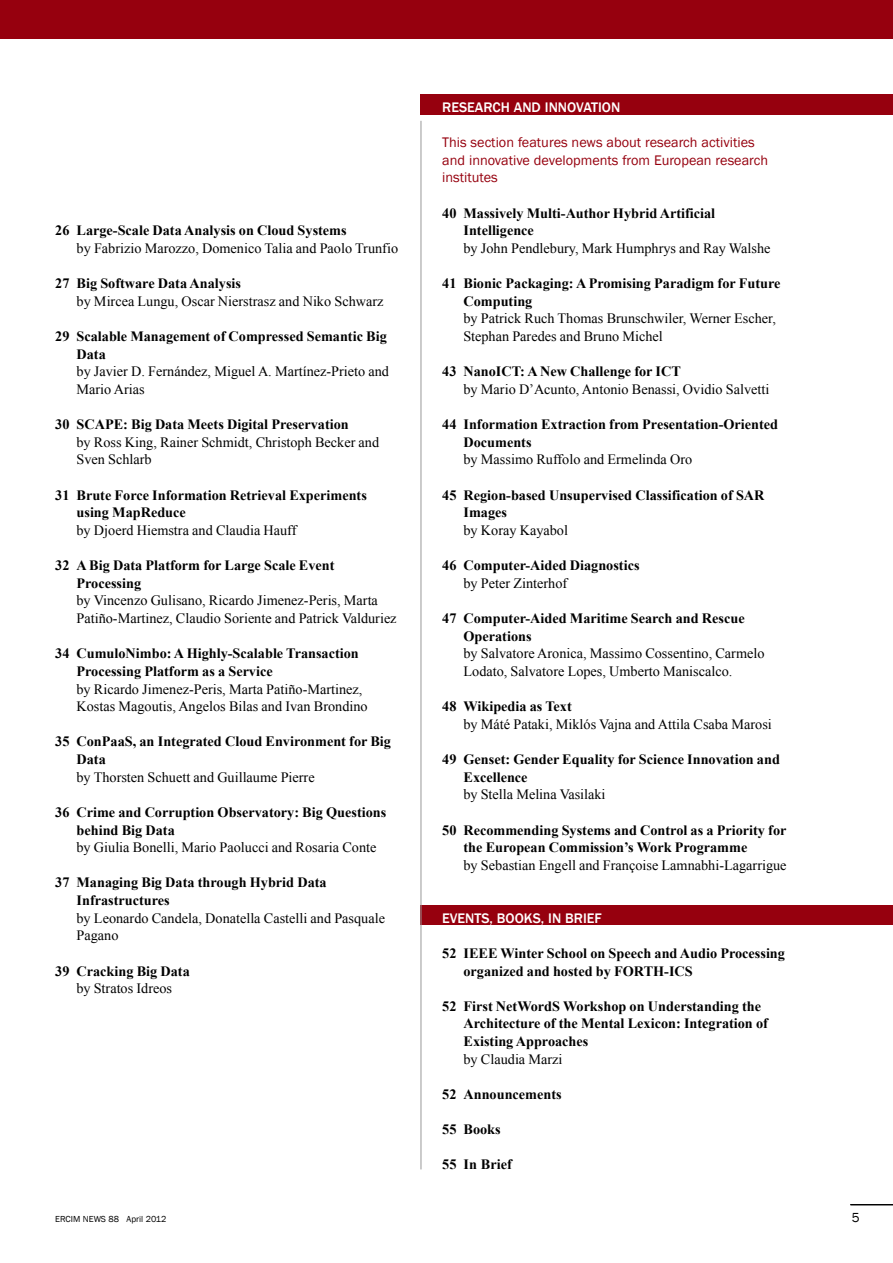
<style>
.page{position:relative;width:893px;height:1263px;background:#fff}
.page>*{position:absolute;margin:0;border:0;box-sizing:border-box;transform-origin:0 0}
.t1{font:700 14.25px/17.5px "Times New Roman";color:#000}
.t2{font:14.25px/17.7px "Times New Roman";color:#000}
.t3{font:14.25px/17.7px "Franklin Gothic";color:#96000e}
.t4{font:500 14.25px "Franklin Gothic";color:#fff}
.t5{font:13.5px "Franklin Gothic";color:#000}
.t6{font:9px "Franklin Gothic";color:#000}
</style>
<div class="page">
<div style="left:421px;top:905px;width:472px;height:20px;background:#96000e"></div>
<hr style="left:850px;top:1204px;width:43px;height:1px;background:#000">
<div style="left:0;top:0;width:893px;height:38px;background:#96000e"></div>
<div style="left:421px;top:94px;width:472px;height:21px;background:#96000e"></div>
<hr style="left:421px;top:121px;width:1px;height:1048px;background:#999">
<p class="t1" style="left:55px;top:222px;width:293px">26 Large-Scale Data Analysis on Cloud Systems</p>
<p class="t2" style="left:77px;top:239px;width:323px">by Fabrizio Marozzo, Domenico Talia and Paolo Trunfio</p>
<p class="t1" style="left:55px;top:274px;width:187px">27 Big Software Data Analysis</p>
<p class="t2" style="left:77px;top:292px;width:308px">by Mircea Lungu, Oscar Nierstrasz and Niko Schwarz</p>
<p class="t1" style="left:77px;top:327px;width:312px;text-indent:-21px">29 Scalable Management of Compressed Semantic Big<br>Data</p>
<p class="t2" style="left:77px;top:363px;width:314px">by Javier D. Fernández, Miguel A. Martínez-Prieto and<br>Mario Arias</p>
<p class="t1" style="left:55px;top:415px;width:295px">30 SCAPE: Big Data Meets Digital Preservation</p>
<p class="t2" style="left:77px;top:433px;width:304px">by Ross King, Rainer Schmidt, Christoph Becker and<br>Sven Schlarb</p>
<p class="t1" style="left:77px;top:486px;width:292px;text-indent:-21px">31 Brute Force Information Retrieval Experiments using MapReduce</p>
<p class="t2" style="left:77px;top:521px;width:221px">by Djoerd Hiemstra and Claudia Hauff</p>
<p class="t1" style="left:77px;top:556px;width:260px;text-indent:-21px">32 A Big Data Platform for Large Scale Event<br>Processing</p>
<p class="t2" style="left:77px;top:592px;width:322px">by Vincenzo Gulisano, Ricardo Jimenez-Peris, Marta<br>Patiño-Martinez, Claudio Soriente and Patrick Valduriez</p>
<p class="t1" style="left:77px;top:645px;width:284px;text-indent:-21px">34 CumuloNimbo: A Highly-Scalable Transaction<br>Processing Platform as a Service</p>
<p class="t2" style="left:77px;top:680px;width:293px">by Ricardo Jimenez-Peris, Marta Patiño-Martinez,<br>Kostas Magoutis, Angelos Bilas and Ivan Brondino</p>
<p class="t1" style="left:77px;top:733px;width:316px;text-indent:-21px">35 ConPaaS, an Integrated Cloud Environment for Big<br>Data</p>
<p class="t2" style="left:77px;top:768px;width:240px">by Thorsten Schuett and Guillaume Pierre</p>
<p class="t1" style="left:77px;top:803px;width:311px;text-indent:-21px">36 Crime and Corruption Observatory: Big Questions behind Big Data</p>
<p class="t2" style="left:77px;top:838px;width:301px">by Giulia Bonelli, Mario Paolucci and Rosaria Conte</p>
<p class="t1" style="left:77px;top:874px;width:252px;text-indent:-21px">37 Managing Big Data through Hybrid Data<br>Infrastructures</p>
<p class="t2" style="left:77px;top:909px;width:310px">by Leonardo Candela, Donatella Castelli and Pasquale<br>Pagano</p>
<p class="t1" style="left:55px;top:962px;width:136px">39 Cracking Big Data</p>
<p class="t2" style="left:77px;top:979px;width:97px">by Stratos Idreos</p>
<p class="t4" style="left:442px;top:99px;width:180px">RESEARCH AND INNOVATION</p>
<p class="t3" style="left:442px;top:133px;width:327px">This section features news about research activities and innovative developments from European research institutes</p>
<p class="t1" style="left:463px;top:204px;width:253px;text-indent:-21px">40 Massively Multi-Author Hybrid Artificial<br>Intelligence</p>
<p class="t2" style="left:463px;top:239px;width:309px">by John Pendlebury, Mark Humphrys and Ray Walshe</p>
<p class="t1" style="left:463px;top:274px;width:318px;text-indent:-21px">41 Bionic Packaging: A Promising Paradigm for Future<br>Computing</p>
<p class="t2" style="left:463px;top:310px;width:314px">by Patrick Ruch Thomas Brunschwiler, Werner Escher,<br>Stephan Paredes and Bruno Michel</p>
<p class="t1" style="left:442px;top:363px;width:240px">43 NanoICT: A New Challenge for ICT</p>
<p class="t2" style="left:463px;top:380px;width:307px">by Mario D’Acunto, Antonio Benassi, Ovidio Salvetti</p>
<p class="t1" style="left:463px;top:415px;width:316px;text-indent:-21px">44 Information Extraction from Presentation-Oriented<br>Documents</p>
<p class="t2" style="left:463px;top:451px;width:230px">by Massimo Ruffolo and Ermelinda Oro</p>
<p class="t1" style="left:463px;top:486px;width:303px;text-indent:-21px">45 Region-based Unsupervised Classification of SAR<br>Images</p>
<p class="t2" style="left:463px;top:521px;width:106px">by Koray Kayabol</p>
<p class="t1" style="left:442px;top:556px;width:199px">46 Computer-Aided Diagnostics</p>
<p class="t2" style="left:463px;top:574px;width:105px">by Peter Zinterhof</p>
<p class="t1" style="left:463px;top:609px;width:283px;text-indent:-21px">47 Computer-Aided Maritime Search and Rescue<br>Operations</p>
<p class="t2" style="left:463px;top:645px;width:302px">by Salvatore Aronica, Massimo Cossentino, Carmelo<br>Lodato, Salvatore Lopes, Umberto Maniscalco.</p>
<p class="t1" style="left:442px;top:697px;width:131px">48 Wikipedia as Text</p>
<p class="t2" style="left:463px;top:715px;width:310px">by Máté Pataki, Miklós Vajna and Attila Csaba Marosi</p>
<p class="t1" style="left:463px;top:750px;width:318px;text-indent:-21px">49 Genset: Gender Equality for Science Innovation and<br>Excellence</p>
<p class="t2" style="left:463px;top:786px;width:144px">by Stella Melina Vasilaki</p>
<p class="t1" style="left:463px;top:821px;width:324px;text-indent:-21px">50 Recommending Systems and Control as a Priority for the European Commission’s Work Programme</p>
<p class="t2" style="left:463px;top:856px;width:325px">by Sebastian Engell and Françoise Lamnabhi-Lagarrigue</p>
<p class="t4" style="left:442px;top:909px;width:161px">EVENTS, BOOKS, IN BRIEF</p>
<p class="t1" style="left:463px;top:944px;width:323px;text-indent:-21px">52 IEEE Winter School on Speech and Audio Processing organized and hosted by FORTH-ICS</p>
<p class="t1" style="left:463px;top:997px;width:306px;text-indent:-21px">52 First NetWordS Workshop on Understanding the<br>Architecture of the Mental Lexicon: Integration of<br>Existing Approaches</p>
<p class="t2" style="left:463px;top:1050px;width:101px">by Claudia Marzi</p>
<p class="t1" style="left:442px;top:1085px;width:121px">52 Announcements</p>
<p class="t1" style="left:442px;top:1120px;width:60px">55 Books</p>
<p class="t1" style="left:442px;top:1156px;width:71px">55 In Brief</p>
<p class="t6" style="left:55px;top:1214px;width:113px">ERCIM NEWS 88 April 2012</p>
<p class="t5" style="left:852px;top:1210px;width:9px">5</p>
</div>
